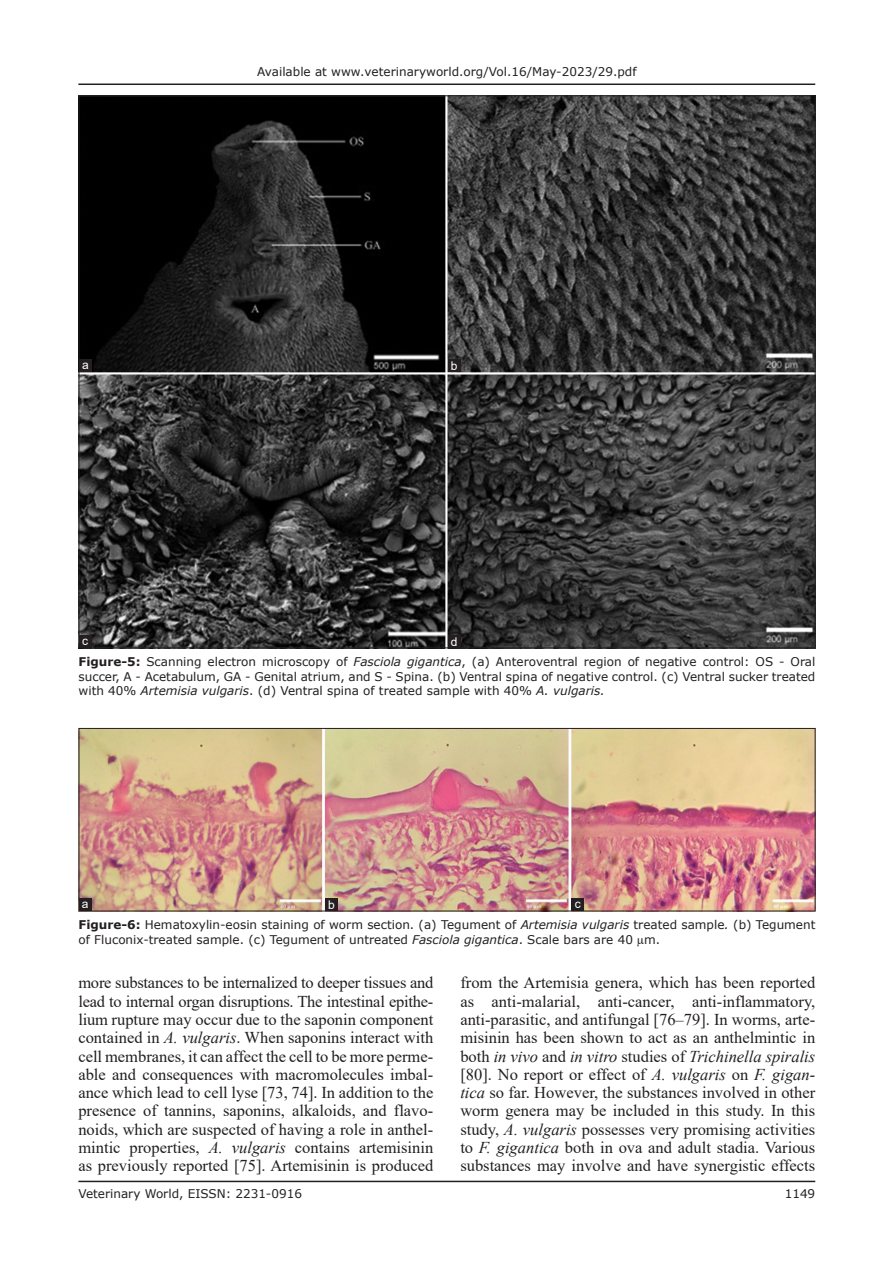
<style>
.page{position:relative;width:894px;height:1263px;background:#fff}
.page>*{position:absolute;margin:0;border:0;box-sizing:border-box;transform-origin:0 0}
.TX{font:16.5px/18.3px "Times New Roman";color:#231f20;text-align:justify}
.FGC{font:12px/14.5px "Verdana";color:#231f20}
.LABEL{font:12px "Arial";color:#fff}
.s1{font-weight:700}
.s2{font-style:italic}
</style>
<div class="page">
<hr style="left:78px;top:1180px;width:737px;height:2px;background:#231f20">
<hr style="left:78px;top:83px;width:737px;height:2px;background:#231f20">
<img style="left:81px;top:730px;width:732px;height:179px">
<div style="left:79px;top:728px;width:736px;height:183px;border:1px solid #231f20"></div>
<div style="left:571px;top:898px;width:13px;height:13px;background:#231f20"></div>
<div style="left:325px;top:898px;width:13px;height:13px;background:#231f20"></div>
<div style="left:79px;top:898px;width:12px;height:13px;background:#231f20"></div>
<img style="left:81px;top:98px;width:732px;height:548px">
<div style="left:447px;top:635px;width:13px;height:13px;background:#231f20"></div>
<div style="left:79px;top:635px;width:12px;height:13px;background:#231f20"></div>
<div style="left:447px;top:359px;width:13px;height:13px;background:#231f20"></div>
<div style="left:79px;top:359px;width:13px;height:13px;background:#231f20"></div>
<p class="FGC" style="left:257px;top:64px;width:381px">Available at www.veterinaryworld.org/Vol.16/May-2023/29.pdf</p>
<p class="LABEL" style="left:82px;top:356px;width:8px">a</p>
<p class="LABEL" style="left:450px;top:358px;width:8px">b</p>
<p class="LABEL" style="left:82px;top:632px;width:7px">c</p>
<p class="LABEL" style="left:450px;top:633px;width:8px">d</p>
<p class="FGC" style="left:78px;top:654px;width:738px;text-align:justify"><span class="s1">Figure-5:</span> Scanning electron microscopy of <span class="s2">Fasciola gigantica</span>, (a) Anteroventral region of negative control: OS - Oral succer, A - Acetabulum, GA - Genital atrium, and S - Spina. (b) Ventral spina of negative control. (c) Ventral sucker treated with 40% <span class="s2">Artemisia vulgaris</span>. (d) Ventral spina of treated sample with 40% <span class="s2">A. vulgaris.</span></p>
<p class="LABEL" style="left:82px;top:895px;width:8px">a</p>
<p class="LABEL" style="left:328px;top:896px;width:8px">b</p>
<p class="LABEL" style="left:574px;top:895px;width:7px">c</p>
<p class="FGC" style="left:78px;top:917px;width:738px"><span class="s1">Figure-6:</span> Hematoxylin-eosin staining of worm section. (a) Tegument of <span class="s2">Artemisia vulgaris</span> treated sample<span class="s2">.</span> (b) Tegument of Fluconix-treated sample. (c) Tegument of untreated <span class="s2">Fasciola gigantica</span>. Scale bars are 40 m.</p>
<p class="TX" style="left:78px;top:973px;width:356px">more substances to be internalized to deeper tissues and lead to internal organ disruptions. The intestinal epithe&shy;lium rupture may occur due to the saponin component contained in <span class="s2">A. vulgaris</span>. When saponins interact with cell membranes, it can affect the cell to be more perme&shy;able and consequences with macromolecules imbal&shy;ance which lead to cell lyse [73, 74]. In addition to the presence of tannins, saponins, alkaloids, and flavo&shy;noids, which are suspected of having a role in anthel&shy;mintic properties, <span class="s2">A. vulgaris</span> contains artemisinin as previously reported [75]. Artemisinin is produced</p>
<p class="TX" style="left:460px;top:973px;width:356px">from the Artemisia genera, which has been reported as anti-malarial, anti-cancer, anti-inflammatory, anti-parasitic, and antifungal [76–79]. In worms, arte&shy;misinin has been shown to act as an anthelmintic in both <span class="s2">in vivo</span> and <span class="s2">in vitro</span> studies of <span class="s2">Trichinella spiralis </span>[80]. No report or effect of <span class="s2">A. vulgaris</span> on <span class="s2">F. gigan&shy;tica</span> so far. However, the substances involved in other worm genera may be included in this study. In this study, <span class="s2">A. vulgaris</span> possesses very promising activities to <span class="s2">F. gigantica</span> both in ova and adult stadia. Various substances may involve and have synergistic effects</p>
<p class="FGC" style="left:78px;top:1186px;width:225px">Veterinary World, EISSN: 2231-0916</p>
<p class="FGC" style="left:784px;top:1186px;width:32px">1149</p>
</div>
